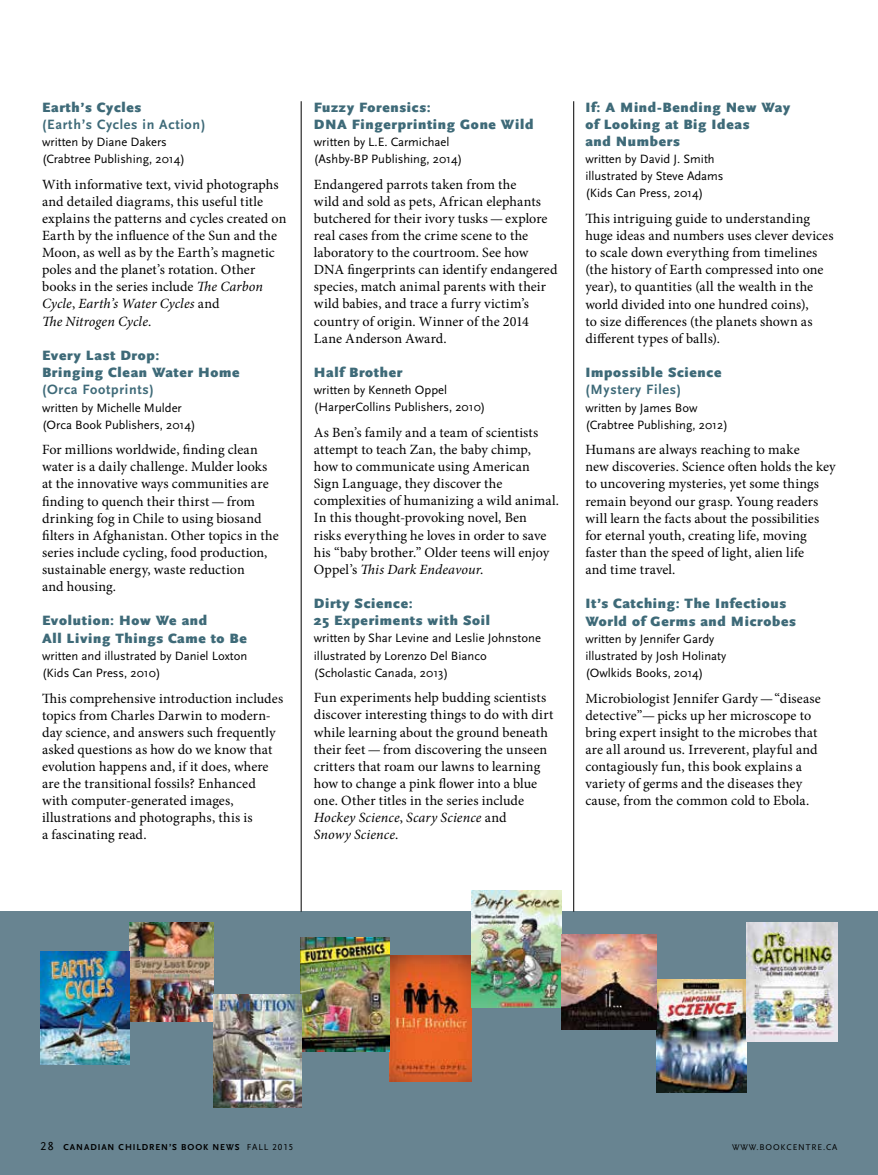
<style>
.page{position:relative;width:878px;height:1175px;background:#fff}
.page>*{position:absolute;margin:0;border:0;box-sizing:border-box;transform-origin:0 0}
.t1{font:14.1px/17.1px "Minion Pro";letter-spacing:.01em;color:#000}
.t2{font:900 14.1px/17.2px "Scala Sans";letter-spacing:.05em;color:#3e6a78}
.t3{font:700 14.1px "Scala Sans";letter-spacing:.05em;color:#3e6a78}
.t4{font:12.6px/17.1px "Scala Sans";color:#000}
.t5{font:700 9px "Scala Sans LF";letter-spacing:.105em;color:#000}
.t6{font:8.7px "Scala Sans LF";letter-spacing:.105em;color:#000}
.s1{font-style:italic}
.s2{font-weight:400;font-size:12px}
.s3{font-weight:400}
</style>
<div class="page">
<div style="left:0;top:911px;width:878px;height:263px;background:#688491"></div>
<img style="left:389px;top:955px;width:82px;height:126px">
<img style="left:471px;top:890px;width:90px;height:118px">
<img style="left:656px;top:979px;width:90px;height:113px">
<img style="left:746px;top:923px;width:91px;height:118px">
<hr style="left:301px;top:101px;width:1px;height:810px;background:#000">
<hr style="left:573px;top:101px;width:1px;height:810px;background:#000">
<img style="left:301px;top:937px;width:88px;height:114px">
<img style="left:130px;top:923px;width:83px;height:98px">
<img style="left:40px;top:951px;width:90px;height:113px">
<img style="left:561px;top:934px;width:95px;height:95px">
<img style="left:213px;top:994px;width:88px;height:113px">
<p class="t2" style="left:42px;top:98px;width:101px">Earth’s Cycles</p>
<p class="t3" style="left:42px;top:116px;width:165px">(Earth’s Cycles in Action)</p>
<p class="t4" style="left:42px;top:133px;width:144px">written by Diane Dakers (Crabtree Publishing, 2014)</p>
<p class="t1" style="left:42px;top:176px;width:246px">With informative text, vivid photographs and detailed diagrams, this useful title explains the patterns and cycles created on Earth by the influence of the Sun and the Moon, as well as by the Earth’s magnetic poles and the planet’s rotation. Other books in the series include <span class="s1">The Carbon Cycle</span>, <span class="s1">Earth’s Water Cycles</span> and<br><span class="s1">The Nitrogen Cycle</span>.</p>
<p class="t2" style="left:42px;top:347px;width:199px">Every Last Drop:<br>Bringing Clean Water Home</p>
<p class="t3" style="left:42px;top:381px;width:113px">(Orca Footprints)</p>
<p class="t4" style="left:42px;top:399px;width:155px">written by Michelle Mulder (Orca Book Publishers, 2014)</p>
<p class="t1" style="left:42px;top:441px;width:238px">For millions worldwide, finding clean water is a daily challenge. Mulder looks at the innovative ways communities are finding to quench their thirst — from drinking fog in Chile to using biosand filters in Afghanistan. Other topics in the series include cycling, food production, sustainable energy, waste reduction<br>and housing.</p>
<p class="t2" style="left:42px;top:612px;width:206px">Evolution: How We and<br>All Living Things Came to Be</p>
<p class="t4" style="left:42px;top:647px;width:207px">written and illustrated by Daniel Loxton (Kids Can Press, 2010)</p>
<p class="t1" style="left:42px;top:689px;width:243px">This comprehensive introduction includes topics from Charles Darwin to modern&shy;day science, and answers such frequently asked questions as how do we know that evolution happens and, if it does, where are the transitional fossils? Enhanced with computer-generated images, illustrations and photographs, this is<br>a fascinating read.</p>
<p class="t2" style="left:314px;top:98px;width:221px">Fuzzy Forensics:<br>DNA Fingerprinting Gone Wild</p>
<p class="t4" style="left:314px;top:133px;width:150px">written by L.E. Carmichael (Ashby-BP Publishing, 2014)</p>
<p class="t1" style="left:314px;top:176px;width:245px">Endangered parrots taken from the<br>wild and sold as pets, African elephants butchered for their ivory tusks — explore real cases from the crime scene to the laboratory to the courtroom. See how DNA fingerprints can identify endangered species, match animal parents with their wild babies, and trace a furry victim’s country of origin. Winner of the 2014<br>Lane Anderson Award.</p>
<p class="t2" style="left:314px;top:364px;width:90px">Half Brother</p>
<p class="t4" style="left:314px;top:381px;width:173px">written by Kenneth Oppel (HarperCollins Publishers, 2010)</p>
<p class="t1" style="left:314px;top:424px;width:246px">As Ben’s family and a team of scientists attempt to teach Zan, the baby chimp,<br>how to communicate using American<br>Sign Language, they discover the complexities of humanizing a wild animal.<br>In this thought-provoking novel, Ben<br>risks everything he loves in order to save his “baby brother.” Older teens will enjoy Oppel’s <span class="s1">This Dark Endeavour</span>.</p>
<p class="t2" style="left:314px;top:595px;width:177px">Dirty Science:<br>25 Experiments with Soil</p>
<p class="t4" style="left:314px;top:630px;width:228px">written by Shar Levine and Leslie Johnstone illustrated by Lorenzo Del Bianco (Scholastic Canada, 2013)</p>
<p class="t1" style="left:314px;top:689px;width:241px">Fun experiments help budding scientists discover interesting things to do with dirt while learning about the ground beneath their feet — from discovering the unseen critters that roam our lawns to learning how to change a pink flower into a blue one. Other titles in the series include <span class="s1">Hockey Science</span>, <span class="s1">Scary Science</span> and<br><span class="s1">Snowy Science</span>.</p>
<p class="t2" style="left:585px;top:98px;width:206px">If: A Mind-Bending New Way of Looking at Big Ideas<br>and Numbers</p>
<p class="t4" style="left:585px;top:150px;width:140px">written by David J. Smith illustrated by Steve Adams (Kids Can Press, 2014)</p>
<p class="t1" style="left:585px;top:210px;width:250px">This intriguing guide to understanding huge ideas and numbers uses clever devices to scale down everything from timelines (the history of Earth compressed into one year), to quantities (all the wealth in the world divided into one hundred coins),<br>to size differences (the planets shown as different types of balls).</p>
<p class="t2" style="left:585px;top:364px;width:138px">Impossible Science</p>
<p class="t3" style="left:585px;top:381px;width:97px">(Mystery Files)</p>
<p class="t4" style="left:585px;top:399px;width:144px">written by James Bow (Crabtree Publishing, 2012)</p>
<p class="t1" style="left:585px;top:441px;width:252px">Humans are always reaching to make<br>new discoveries. Science often holds the key to uncovering mysteries, yet some things remain beyond our grasp. Young readers will learn the facts about the possibilities for eternal youth, creating life, moving faster than the speed of light, alien life<br>and time travel.</p>
<p class="t2" style="left:585px;top:595px;width:212px">It’s Catching: The Infectious<br>World of Germs and Microbes</p>
<p class="t4" style="left:585px;top:630px;width:142px">written by Jennifer Gardy illustrated by Josh Holinaty (Owlkids Books, 2014)</p>
<p class="t1" style="left:585px;top:689px;width:237px">Microbiologist Jennifer Gardy — “disease detective” — picks up her microscope to bring expert insight to the microbes that are all around us. Irreverent, playful and contagiously fun, this book explains a variety of germs and the diseases they cause, from the common cold to Ebola.</p>
<p class="t5" style="left:40px;top:1141px;width:254px"><span class="s2">28</span> CANADIAN CHILDREN’S BOOK NEWS <span class="s3">FALL 2015</span></p>
<p class="t6" style="left:732px;top:1142px;width:107px">WWW.BOOKCENTRE.CA</p>
</div>
